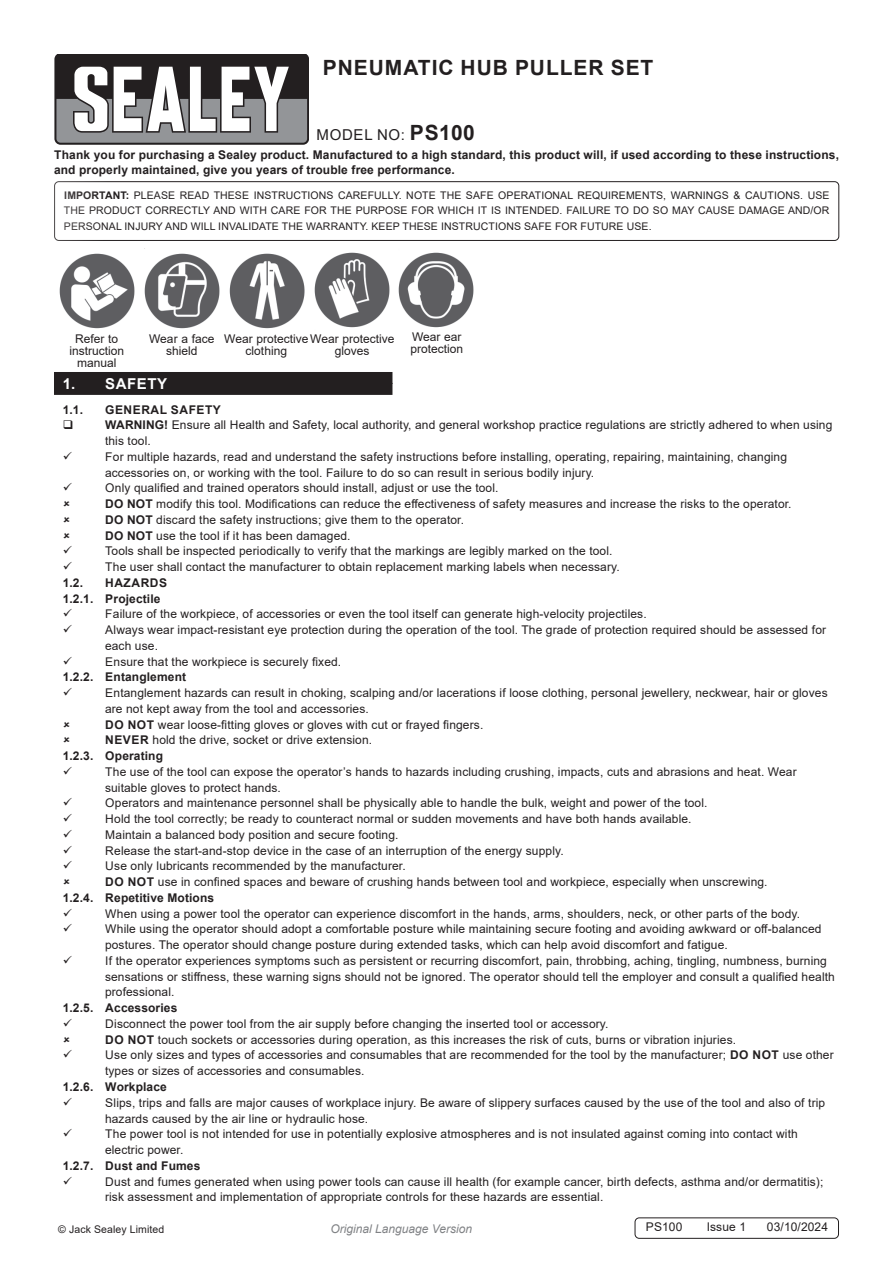
<style>
.page{position:relative;width:893px;height:1263px;background:#fff}
.page>*{position:absolute;margin:0;border:0;box-sizing:border-box;transform-origin:0 0}
.Product_Description{font:700 21px "Arial";letter-spacing:.045em;color:#231f20}
.Instructions_Model_No{font:15px "Arial";letter-spacing:.045em;color:#231f20}
.t1{font:700 15px "Arial";letter-spacing:.035em;color:#fff}
.Body__Footer{font:12px/15.8px "Arial";letter-spacing:.01em;color:#231f20}
.Body{font:700 12px/15.8px "Arial";letter-spacing:.01em;color:#231f20}
.t2{font:italic 12px "Arial";color:#808285}
.Body-2{font:700 12px "Arial";letter-spacing:.045em;color:#231f20}
.Body__Justified__7pt{font:10.5px/15.8px "Arial";letter-spacing:.01em;color:#231f20;text-align:justify}
.s1{font-weight:700;font-size:21px}
.s2{font-weight:700}
</style>
<div class="page">
<svg style="left:54px;top:54px;width:255px;height:90px"></svg>
<div style="left:54px;top:181px;width:785px;height:60px;border:1px solid #231f20;border-radius:4px"></div>
<div style="left:54px;top:383px;width:338px;height:12px;background:#231f20"></div>
<div style="left:54px;top:372px;width:338px;height:12px;background:#231f20"></div>
<img style="left:59px;top:248px;width:415px;height:81px">
<div style="left:635px;top:1217px;width:204px;height:22px;border:1px solid #231f20;border-radius:4px"></div>
<p class="Product_Description" style="left:323px;top:52px;width:332px">PNEUMATIC HUB PULLER SET</p>
<p class="Instructions_Model_No" style="left:317px;top:125px;width:160px">MODEL NO: <span class="s1">PS100</span></p>
<p class="Body" style="left:54px;top:147px;width:786px">Thank you for purchasing a Sealey product. Manufactured to a high standard, this product will, if used according to these instructions, and properly maintained, give you years of trouble free performance.</p>
<p class="Body__Justified__7pt" style="left:64px;top:187px;width:767px"><span class="s2">IMPORTANT:</span> PLEASE READ THESE INSTRUCTIONS CAREFULLY. NOTE THE SAFE OPERATIONAL REQUIREMENTS, WARNINGS &amp; CAUTIONS. USE THE PRODUCT CORRECTLY AND WITH CARE FOR THE PURPOSE FOR WHICH IT IS INTENDED. FAILURE TO DO SO MAY CAUSE DAMAGE AND/OR PERSONAL INJURY AND WILL INVALIDATE THE WARRANTY. KEEP THESE INSTRUCTIONS SAFE FOR FUTURE USE.</p>
<p class="Body__Footer" style="left:69px;top:332px;width:56px;line-height:12px;text-align:center">Refer to instruction</p>
<p class="Body__Footer" style="left:77px;top:354px;width:41px">manual</p>
<p class="Body__Footer" style="left:149px;top:332px;width:67px;line-height:12px;text-align:center">Wear a face shield</p>
<p class="Body__Footer" style="left:246px;top:332px;width:150px;line-height:11.9px;text-indent:-21px">Wear protectiveWear protective clothing</p>
<p class="Body__Footer" style="left:335px;top:343px;width:36px">gloves</p>
<p class="Body__Footer" style="left:411px;top:331px;width:54px;line-height:12px">Wear ear protection</p>
<p class="t1" style="left:63px;top:373px;width:106px">1. SAFETY</p>
<p class="Body" style="left:63px;top:402px;width:22px">1.1.</p>
<p class="Body-2" style="left:105px;top:401px;width:117px">GENERAL SAFETY</p>
<p class="Body__Footer" style="left:105px;top:417px;width:729px"><span class="s2">WARNING!</span> Ensure all Health and Safety, local authority, and general workshop practice regulations are strictly adhered to when using this tool.</p>
<p class="Body__Footer" style="left:105px;top:449px;width:683px">For multiple hazards, read and understand the safety instructions before installing, operating, repairing, maintaining, changing accessories on, or working with the tool. Failure to do so can result in serious bodily injury.</p>
<p class="Body__Footer" style="left:105px;top:480px;width:395px">Only qualified and trained operators should install, adjust or use the tool.</p>
<p class="Body__Footer" style="left:105px;top:496px;width:688px"><span class="s2">DO NOT</span> modify this tool. Modifications can reduce the effectiveness of safety measures and increase the risks to the operator.</p>
<p class="Body__Footer" style="left:105px;top:512px;width:360px"><span class="s2">DO NOT</span> discard the safety instructions; give them to the operator.</p>
<p class="Body__Footer" style="left:105px;top:527px;width:247px"><span class="s2">DO NOT</span> use the tool if it has been damaged.</p>
<p class="Body__Footer" style="left:105px;top:543px;width:509px">Tools shall be inspected periodically to verify that the markings are legibly marked on the tool.</p>
<p class="Body__Footer" style="left:105px;top:559px;width:516px">The user shall contact the manufacturer to obtain replacement marking labels when necessary.</p>
<p class="Body" style="left:63px;top:575px;width:22px">1.2.</p>
<p class="Body-2" style="left:105px;top:574px;width:63px">HAZARDS</p>
<p class="Body" style="left:63px;top:591px;width:99px">1.2.1. Projectile</p>
<p class="Body__Footer" style="left:105px;top:606px;width:543px">Failure of the workpiece, of accessories or even the tool itself can generate high-velocity projectiles.</p>
<p class="Body__Footer" style="left:105px;top:622px;width:723px">Always wear impact-resistant eye protection during the operation of the tool. The grade of protection required should be assessed for each use.</p>
<p class="Body__Footer" style="left:105px;top:653px;width:238px">Ensure that the workpiece is securely fixed.</p>
<p class="Body" style="left:63px;top:669px;width:125px">1.2.2. Entanglement</p>
<p class="Body__Footer" style="left:105px;top:685px;width:724px">Entanglement hazards can result in choking, scalping and/or lacerations if loose clothing, personal jewellery, neckwear, hair or gloves are not kept away from the tool and accessories.</p>
<p class="Body__Footer" style="left:105px;top:716px;width:380px"><span class="s2">DO NOT</span> wear loose-fitting gloves or gloves with cut or frayed fingers.</p>
<p class="Body__Footer" style="left:105px;top:732px;width:268px"><span class="s2">NEVER</span> hold the drive, socket or drive extension.</p>
<p class="Body" style="left:63px;top:748px;width:102px">1.2.3. Operating</p>
<p class="Body__Footer" style="left:105px;top:764px;width:693px">The use of the tool can expose the operator’s hands to hazards including crushing, impacts, cuts and abrasions and heat. Wear suitable gloves to protect hands.</p>
<p class="Body__Footer" style="left:105px;top:795px;width:604px">Operators and maintenance personnel shall be physically able to handle the bulk, weight and power of the tool.</p>
<p class="Body__Footer" style="left:105px;top:811px;width:588px">Hold the tool correctly; be ready to counteract normal or sudden movements and have both hands available.</p>
<p class="Body__Footer" style="left:105px;top:827px;width:295px">Maintain a balanced body position and secure footing.</p>
<p class="Body__Footer" style="left:105px;top:842px;width:460px">Release the start-and-stop device in the case of an interruption of the energy supply.</p>
<p class="Body__Footer" style="left:105px;top:858px;width:302px">Use only lubricants recommended by the manufacturer.</p>
<p class="Body__Footer" style="left:105px;top:874px;width:664px"><span class="s2">DO NOT</span> use in confined spaces and beware of crushing hands between tool and workpiece, especially when unscrewing.</p>
<p class="Body" style="left:63px;top:890px;width:153px">1.2.4. Repetitive Motions</p>
<p class="Body__Footer" style="left:105px;top:905px;width:696px">When using a power tool the operator can experience discomfort in the hands, arms, shoulders, neck, or other parts of the body.</p>
<p class="Body__Footer" style="left:105px;top:921px;width:718px">While using the operator should adopt a comfortable posture while maintaining secure footing and avoiding awkward or off-balanced postures. The operator should change posture during extended tasks, which can help avoid discomfort and fatigue.</p>
<p class="Body__Footer" style="left:105px;top:953px;width:731px">If the operator experiences symptoms such as persistent or recurring discomfort, pain, throbbing, aching, tingling, numbness, burning sensations or stiffness, these warning signs should not be ignored. The operator should tell the employer and consult a qualified health professional.</p>
<p class="Body" style="left:63px;top:1000px;width:116px">1.2.5. Accessories</p>
<p class="Body__Footer" style="left:105px;top:1016px;width:505px">Disconnect the power tool from the air supply before changing the inserted tool or accessory.</p>
<p class="Body__Footer" style="left:105px;top:1031px;width:632px"><span class="s2">DO NOT</span> touch sockets or accessories during operation, as this increases the risk of cuts, burns or vibration injuries.</p>
<p class="Body__Footer" style="left:105px;top:1047px;width:730px">Use only sizes and types of accessories and consumables that are recommended for the tool by the manufacturer; <span class="s2">DO NOT</span> use other types or sizes of accessories and consumables.</p>
<p class="Body" style="left:63px;top:1079px;width:106px">1.2.6. Workplace</p>
<p class="Body__Footer" style="left:105px;top:1094px;width:722px">Slips, trips and falls are major causes of workplace injury. Be aware of slippery surfaces caused by the use of the tool and also of trip hazards caused by the air line or hydraulic hose.</p>
<p class="Body__Footer" style="left:105px;top:1126px;width:694px">The power tool is not intended for use in potentially explosive atmospheres and is not insulated against coming into contact with electric power.</p>
<p class="Body" style="left:63px;top:1158px;width:139px">1.2.7. Dust and Fumes</p>
<p class="Body__Footer" style="left:105px;top:1173px;width:720px">Dust and fumes generated when using power tools can cause ill health (for example cancer, birth defects, asthma and/or dermatitis); risk assessment and implementation of appropriate controls for these hazards are essential.</p>
<p class="Body__Justified__7pt" style="left:58px;top:1221px;width:108px">© Jack Sealey Limited</p>
<p class="t2" style="left:330px;top:1220px;width:143px">Original Language Version</p>
<p class="Body__Footer" style="left:646px;top:1219px;width:38px">PS100</p>
<p class="Body__Footer" style="left:707px;top:1219px;width:41px">Issue 1</p>
<p class="Body__Footer" style="left:767px;top:1219px;width:63px">03/10/2024</p>
</div>
